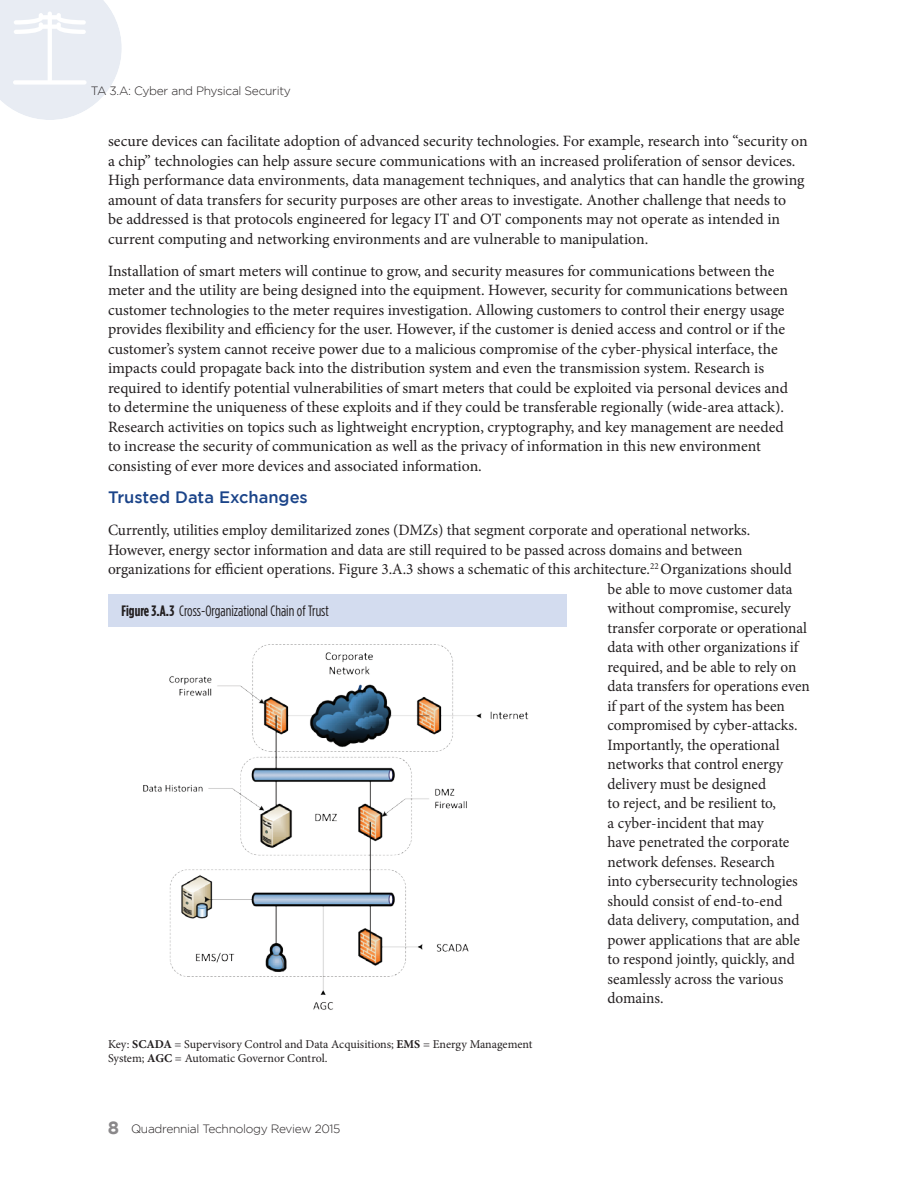
<style>
.page{position:relative;width:918px;height:1188px;background:#fff}
.page>*{position:absolute;margin:0;border:0;box-sizing:border-box;transform-origin:0 0}
.Header_Two{font:500 16.5px "Gotham";color:#1b4489}
.Body_Text{font:15.75px/19.5px "Minion Pro";color:#231f20}
.Figure_Text{font:15px "Gotham Condensed";color:#231f20}
.Table_-_footers{font:12px/14.4px "Minion Pro";letter-spacing:-.005em;color:#231f20}
.t1{font:300 12px "Gotham";letter-spacing:-.025em;color:#231f20}
.s1{font-weight:700}
.s2{font-weight:700;font-size:18px;color:#8a888a}
</style>
<div class="page">
<svg style="left:0;top:0;width:122px;height:120px"></svg>
<div style="left:108px;top:595px;width:459px;height:32px;background:#d3dcef"></div>
<img style="left:143px;top:644px;width:386px;height:366px">
<p class="t1" style="left:91px;top:84px;width:202px">TA 3.A: Cyber and Physical Security</p>
<p class="Body_Text" style="left:108px;top:132px;width:701px">secure devices can facilitate adoption of advanced security technologies. For example, research into “security on a chip” technologies can help assure secure communications with an increased proliferation of sensor devices.<br>High performance data environments, data management techniques, and analytics that can handle the growing amount of data transfers for security purposes are other areas to investigate. Another challenge that needs to<br>be addressed is that protocols engineered for legacy IT and OT components may not operate as intended in current computing and networking environments and are vulnerable to manipulation.</p>
<p class="Body_Text" style="left:108px;top:261px;width:682px">Installation of smart meters will continue to grow, and security measures for communications between the meter and the utility are being designed into the equipment. However, security for communications between customer technologies to the meter requires investigation. Allowing customers to control their energy usage provides flexibility and efficiency for the user. However, if the customer is denied access and control or if the customer’s system cannot receive power due to a malicious compromise of the cyber-physical interface, the impacts could propagate back into the distribution system and even the transmission system. Research is required to identify potential vulnerabilities of smart meters that could be exploited via personal devices and to determine the uniqueness of these exploits and if they could be transferable regionally (wide-area attack).<br>Research activities on topics such as lightweight encryption, cryptography, and key management are needed to increase the security of communication as well as the privacy of information in this new environment consisting of ever more devices and associated information.</p>
<p class="Header_Two" style="left:108px;top:488px;width:201px">Trusted Data Exchanges</p>
<p class="Body_Text" style="left:108px;top:520px;width:644px">Currently, utilities employ demilitarized zones (DMZs) that segment corporate and operational networks.</p>
<p class="Body_Text" style="left:108px;top:540px;width:636px">However, energy sector information and data are still required to be passed across domains and between</p>
<p class="Body_Text" style="left:108px;top:559px;width:685px">organizations for efficient operations. Figure 3.A.3 shows a schematic of this architecture.<sup>22</sup> Organizations should</p>
<p class="Body_Text" style="left:608px;top:579px;width:187px">be able to move customer data</p>
<p class="Body_Text" style="left:608px;top:598px;width:185px">without compromise, securely</p>
<p class="Body_Text" style="left:608px;top:618px;width:201px">transfer corporate or operational</p>
<p class="Body_Text" style="left:608px;top:637px;width:192px">data with other organizations if</p>
<p class="Body_Text" style="left:608px;top:657px;width:191px">required, and be able to rely on</p>
<p class="Body_Text" style="left:608px;top:676px;width:204px">data transfers for operations even</p>
<p class="Body_Text" style="left:608px;top:696px;width:179px">if part of the system has been</p>
<p class="Body_Text" style="left:608px;top:715px;width:192px">compromised by cyber-attacks.</p>
<p class="Body_Text" style="left:608px;top:735px;width:174px">Importantly, the operational</p>
<p class="Body_Text" style="left:608px;top:754px;width:177px">networks that control energy</p>
<p class="Body_Text" style="left:608px;top:774px;width:160px">delivery must be designed</p>
<p class="Body_Text" style="left:608px;top:793px;width:170px">to reject, and be resilient to,</p>
<p class="Body_Text" style="left:608px;top:813px;width:158px">a cyber-incident that may</p>
<p class="Body_Text" style="left:608px;top:832px;width:183px">have penetrated the corporate</p>
<p class="Body_Text" style="left:608px;top:852px;width:169px">network defenses. Research</p>
<p class="Body_Text" style="left:608px;top:871px;width:192px">into cybersecurity technologies</p>
<p class="Body_Text" style="left:608px;top:891px;width:177px">should consist of end-to-end</p>
<p class="Body_Text" style="left:608px;top:910px;width:194px">data delivery, computation, and</p>
<p class="Body_Text" style="left:608px;top:930px;width:194px">power applications that are able</p>
<p class="Body_Text" style="left:608px;top:949px;width:189px">to respond jointly, quickly, and</p>
<p class="Body_Text" style="left:608px;top:969px;width:177px">seamlessly across the various</p>
<p class="Body_Text" style="left:608px;top:988px;width:58px">domains.</p>
<p class="Figure_Text" style="left:122px;top:603px;width:209px"><span class="s1">Figure 3.A.3</span> Cross-Organizational Chain of Trust</p>
<p class="Table_-_footers" style="left:108px;top:1037px;width:426px">Key: <span class="s1">SCADA</span> = Supervisory Control and Data Acquisitions; <span class="s1">EMS</span> = Energy Management<br>System; <span class="s1">AGC</span> = Automatic Governor Control.</p>
<p class="t1" style="left:108px;top:1122px;width:234px"><span class="s2">8</span> Quadrennial Technology Review 2015</p>
</div>
